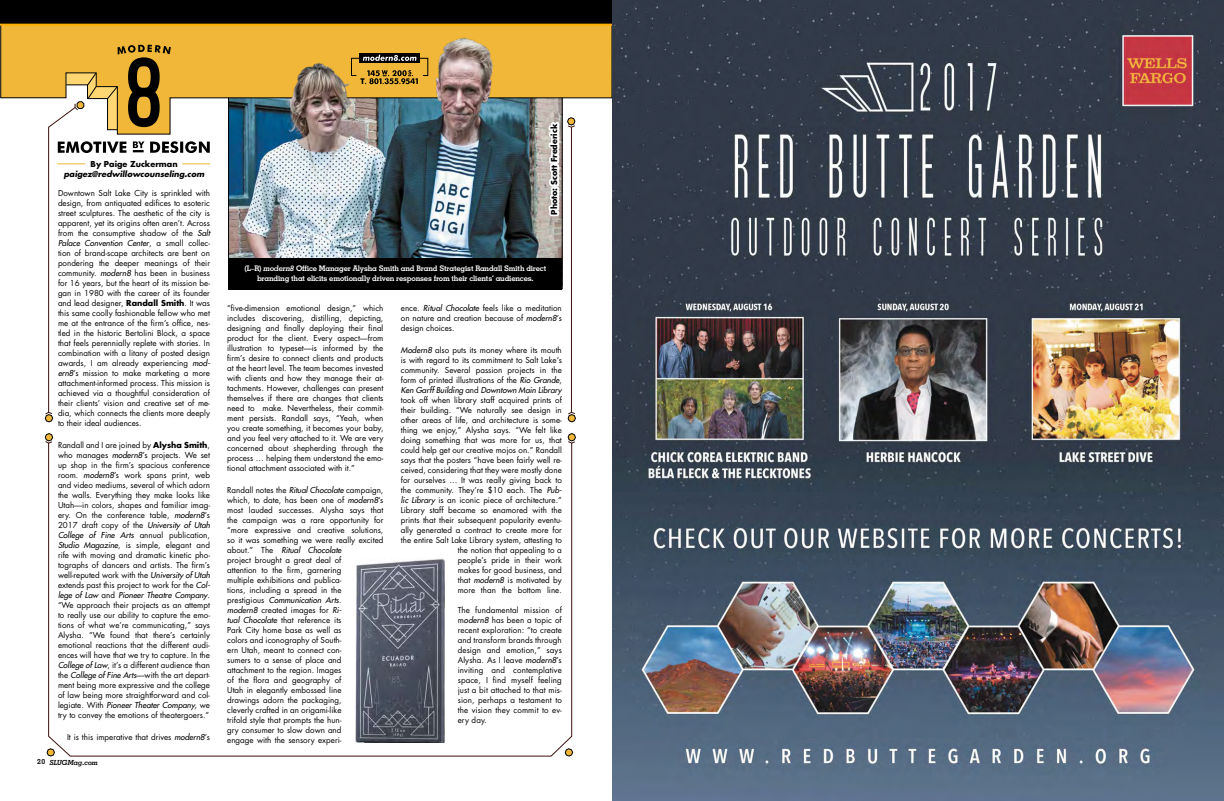
<style>
.page{position:relative;width:1224px;height:801px;background:#fff}
.page>*{position:absolute;margin:0;border:0;box-sizing:border-box;transform-origin:0 0}
.t1{font:8px/10px "Futura";color:#000;text-align:justify}
.t2{font:700 8px "Futura";color:#000}
.t3{font:italic 700 8px "Futura";color:#000}
.t4{font:700 7.7px/10.6px "Geometric Slab 703 BT";letter-spacing:-.02em;color:#fff;text-align:center}
.t5{font:italic 700 7px "Geometric Slab 703 BT";color:#000}
.s1{font-style:italic}
.s2{font-weight:700}
.s3{font-style:normal}
</style>
<div class="page">
<img style="left:230px;top:135px;width:331px;height:124px">
<svg style="left:0;top:26px;width:612px;height:109px;background:#d0af5e"></svg>
<hr style="left:571px;top:127px;width:1px;height:286px;background:#3b100c">
<img style="left:268px;top:34px;width:248px;height:89px">
<div style="left:0;top:0;width:612px;height:24px;background:#000"></div>
<svg style="left:567px;top:412px;width:9px;height:11px"></svg>
<svg style="left:546px;top:114px;width:30px;height:104px"></svg>
<svg style="left:44px;top:433px;width:9px;height:11px"></svg>
<svg style="left:567px;top:433px;width:9px;height:11px"></svg>
<div style="left:229px;top:259px;width:333px;height:31px;background:#000"></div>
<hr style="left:0;top:24px;width:613px;height:2px;background:#ffae00">
<svg style="left:44px;top:45px;width:166px;height:378px"></svg>
<div style="left:359px;top:53px;width:61px;height:10px;background:#000"></div>
<svg style="left:350px;top:55px;width:79px;height:29px;background:#a88432"></svg>
<svg style="left:48px;top:442px;width:524px;height:315px"></svg>
<img style="left:612px;top:0;width:612px;height:801px">
<p class="t2" style="left:91px;top:158px;width:89px">By Paige Zuckerman</p>
<p class="t3" style="left:64px;top:168px;width:142px">paigez@redwillowcounseling.com</p>
<p class="t1" style="left:58px;top:188px;width:154px">Downtown Salt Lake City is sprinkled with design, from antiquated edifices to esoteric street sculptures. The aesthetic of the city is apparent, yet its origins often aren’t. Across from the consumptive shadow of the <span class="s1">Salt Palace Convention Center</span>, a small collec&shy;tion of brand-scape architects are bent on pondering the deeper meanings of their community. <span class="s1">modern8</span> has been in business for 16 years, but the heart of its mission be&shy;gan in 1980 with the career of its founder and lead designer, <span class="s2">Randall Smith</span>. It was this same coolly fashionable fellow who met me at the entrance of the firm’s office, nes&shy;tled in the historic Bertolini Block, a space that feels perennially replete with stories. In combination with a litany of posted design awards, I am already experiencing <span class="s1">mod&shy;ern8</span>’s mission to make marketing a more attachment-informed process. This mission is achieved via a thoughtful consideration of their clients’ vision and creative set of me&shy;dia, which connects the clients more deeply to their ideal audiences.</p>
<p class="t1" style="left:58px;top:440px;width:154px">Randall and I are joined by <span class="s2">Alysha Smith</span>, who manages <span class="s1">modern8</span>’s projects. We set up shop in the firm’s spacious conference room. <span class="s1">modern8</span>’s work spans print, web and video mediums, several of which adorn the walls. Everything they make looks like Utah—in colors, shapes and familiar imag&shy;ery. On the conference table, <span class="s1">modern8</span>’s 2017 draft copy of the <span class="s1">University of Utah College of Fine Arts</span> annual publication, <span class="s1">Studio Magazine</span>, is simple, elegant and rife with moving and dramatic kinetic pho&shy;tographs of dancers and artists. The firm’s well-reputed work with the <span class="s1">University of Utah </span>extends past this project to work for the <span class="s1">Col&shy;lege of Law</span> and <span class="s1">Pioneer Theatre Company</span>. “We approach their projects as an attempt to really use our ability to capture the emo&shy;tions of what we’re communicating,” says Alysha. “We found that there’s certainly emotional reactions that the different audi&shy;ences will have that we try to capture. In the <span class="s1">College of Law</span>, it’s a different audience than the <span class="s1">College of Fine Arts</span>—with the art depart&shy;ment being more expressive and the college of law being more straightforward and col&shy;legiate. With <span class="s1">Pioneer Theater Company,</span> we try to convey the emotions of theatergoers.”</p>
<p class="t1" style="left:67px;top:732px;width:145px">It is this imperative that drives <span class="s1">modern8</span>’s</p>
<p class="t5" style="left:37px;top:758px;width:63px"><span class="s3">20</span> SLUGMag.com</p>
<p class="t2" style="left:549px;top:215px;width:92px;rotate:-90deg">Photo: Scott Frederick</p>
<p class="t4" style="left:244px;top:263px;width:303px">(L–R) <span class="s1">modern8</span> Office Manager Alysha Smith and Brand Strategist Randall Smith direct branding that elicits emotionally driven responses from their clients’ audiences.</p>
<p class="t1" style="left:227px;top:303px;width:158px">“five-dimension emotional design,” which includes discovering, distilling, depicting, designing and finally deploying their final product for the client. Every aspect—from illustration to typeset—is informed by the firm’s desire to connect clients and products at the heart level. The team becomes invested with clients and how they manage their at&shy;tachments. However, challenges can present themselves if there are changes that clients need to make. Nevertheless, their commit&shy;ment persists. Randall says, “Yeah, when you create something, it becomes your baby, and you feel very attached to it. We are very concerned about shepherding through the process … helping them understand the emo&shy;tional attachment associated with it.”</p>
<p class="t1" style="left:227px;top:485px;width:158px;text-align:left">Randall notes the <span class="s1">Ritual Chocolate</span> campaign, which, to date, has been one of <span class="s1">modern8</span>’s most lauded successes. Alysha says that the campaign was a rare opportunity for “more expressive and creative solutions, so it was something we were really excited about.” The <span class="s1">Ritual Chocolate<br></span>project brought a great deal of<br>attention to the firm, garnering<br>multiple exhibitions and publica-<br>tions, including a spread in the<br>prestigious <span class="s1">Communication Arts</span>.<br><span class="s1">modern8</span> created images for <span class="s1">Ri-<br>tual Chocolate</span> that reference its<br>Park City home base as well as<br>colors and iconography of South-<br>ern Utah, meant to connect con-<br>sumers to a sense of place and<br>attachment to the region. Images<br>of the flora and geography of<br>Utah in elegantly embossed line<br>drawings adorn the packaging,<br>cleverly crafted in an origami-like<br>trifold style that prompts the hun-<br>gry consumer to slow down and<br>engage with the sensory experi-</p>
<p class="t1" style="left:401px;top:303px;width:163px">ence. <span class="s1">Ritual Chocolate</span> feels like a meditation on nature and creation because of <span class="s1">modern8</span>’s design choices.</p>
<p class="t1" style="left:401px;top:345px;width:163px;text-align:right"><span class="s1">Modern8</span> also puts its money where its mouth is with regard to its commitment to Salt Lake’s community. Several passion projects in the form of printed illustrations of the <span class="s1">Rio Grande</span>, <span class="s1">Ken Garff Building</span> and <span class="s1">Downtown Main Library </span>took off when library staff acquired prints of their building. “We naturally see design in other areas of life, and architecture is some&shy;thing we enjoy,” Alysha says. “We felt like doing something that was more for us, that could help get our creative mojos on.” Randall says that the posters “have been fairly well re&shy;ceived, considering that they were mostly done for ourselves … It was really giving back to the community. They’re $10 each. The <span class="s1">Pub&shy;lic Library</span> is an iconic piece of architecture.” Library staff became so enamored with the prints that their subsequent popularity eventu&shy;ally generated a contract to create more for the entire Salt Lake Library system, attesting to the notion that appealing to a<br>people’s pride in their work<br>makes for good business, and<br>that <span class="s1">modern8</span> is motivated by<br>more than the bottom line.</p>
<p class="t1" style="left:458px;top:605px;width:106px">The fundamental mission of m<span class="s1">odern8</span> has been a topic of recent exploration: “to create and transform brands through design and emotion,” says Alysha. As I leave <span class="s1">modern8</span>’s inviting and contemplative space, I find myself feeling just a bit attached to that mis&shy;sion, perhaps a testament to the vision they commit to ev&shy;ery day.</p>
</div>
